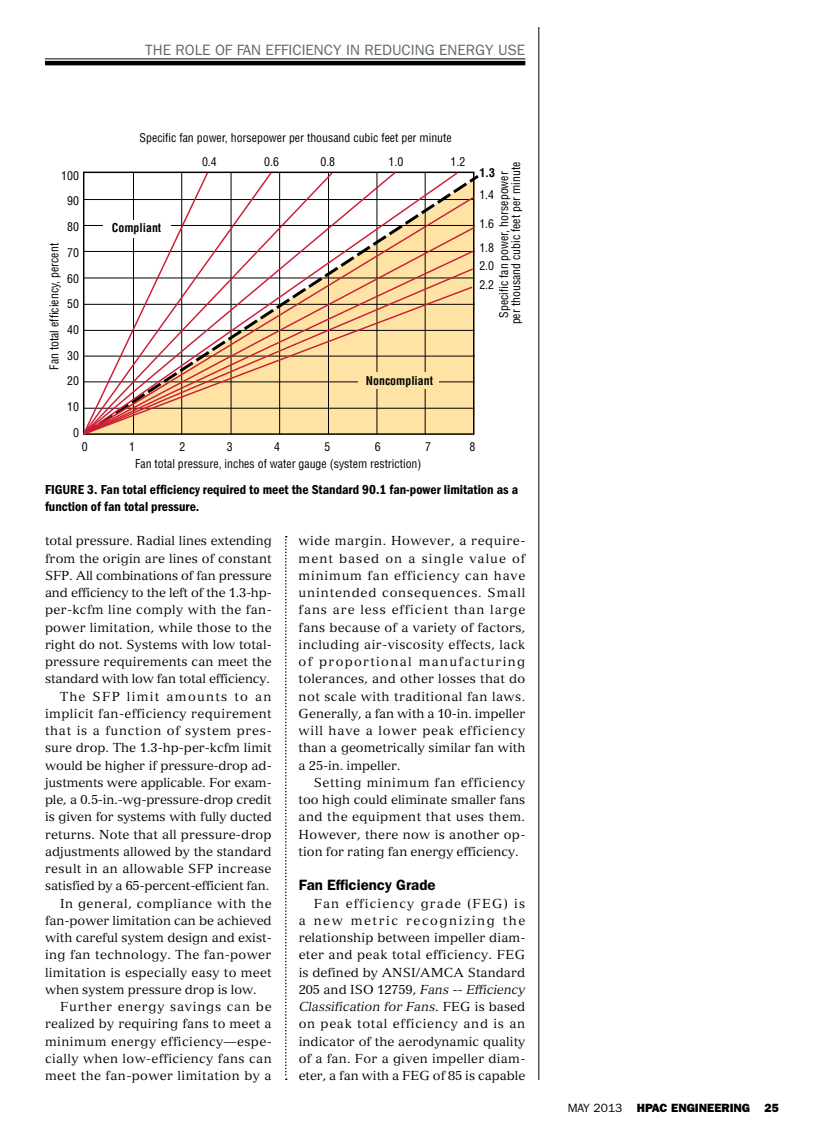
<style>
.page{position:relative;width:824px;height:1134px;background:#fff}
.page>*{position:absolute;margin:0;border:0;box-sizing:border-box;transform-origin:0 0}
.t1{font:15px "ITC Franklin Gothic Std";color:#5d6967}
.t2{font:600 15px "ITC Franklin Gothic Std";color:#000}
.t3{font:13.5px/17.2px "ITC Franklin Gothic Std Dm Cd";color:#000}
.t4{font:12.75px/17.2px "Versailles LT Std";letter-spacing:.005em;color:#000;text-align:justify}
.t5{font:12.75px "Versailles LT Std";letter-spacing:.03em;color:#000}
.t6{font:12.75px "Versailles LT Std";letter-spacing:.025em;color:#000}
.t7{font:12.75px "Versailles LT Std";letter-spacing:.035em;color:#000}
.t8{font:12.75px "Versailles LT Std";letter-spacing:.055em;color:#000}
.t9{font:12.75px "Versailles LT Std";letter-spacing:.045em;color:#000}
.t10{font:12.75px "Versailles LT Std";letter-spacing:.065em;color:#000}
.t11{font:12.75px "Versailles LT Std";letter-spacing:.1em;color:#000}
.t12{font:12px "ITC Franklin Gothic Std Hvy";color:#000}
.t13{font:condensed 11.85px/25.8px "Helvetica LT Std";color:#000}
.t14{font:700 condensed 11.85px "Helvetica LT Std";color:#000}
.s1{font-style:italic}
.s2{font-family:"ITC Franklin Gothic Std"}
</style>
<div class="page">
<hr style="left:538px;top:27px;width:1px;height:1053px;background:#000">
<svg style="left:285px;top:536px;width:2px;height:544px"></svg>
<hr style="left:45px;top:58px;width:480px;height:1px;background:#000">
<hr style="left:45px;top:61px;width:480px;height:4px;background:#000">
<svg style="left:83px;top:171px;width:376px;height:24px"></svg>
<svg style="left:83px;top:195px;width:392px;height:31px"></svg>
<svg style="left:83px;top:226px;width:392px;height:209px"></svg>
<svg style="left:83px;top:249px;width:391px;height:18px"></svg>
<svg style="left:83px;top:267px;width:391px;height:18px"></svg>
<svg style="left:83px;top:285px;width:391px;height:151px;fill:#ffe3a5"></svg>
<div style="left:358px;top:372px;width:81px;height:17px;background:#ffe3a5"></div>
<div style="left:103px;top:220px;width:67px;height:17px;background:#fff"></div>
<p class="t1" style="left:145px;top:42px;width:381px">THE ROLE OF FAN EFFICIENCY IN REDUCING ENERGY USE</p>
<p class="t13" style="left:61px;top:162px;width:19px;text-align:right">100<br>90<br>80<br>70<br>60<br>50<br>40<br>30<br>20<br>10<br>0</p>
<p class="t13" style="left:41px;top:370px;width:128px;rotate:-90deg">Fan total efficiency, percent</p>
<p class="t13" style="left:140px;top:125px;width:313px">Specific fan power, horsepower per thousand cubic feet per minute</p>
<p class="t14" style="left:112px;top:220px;width:51px">Compliant</p>
<p class="t13" style="left:202px;top:149px;width:16px">0.4</p>
<p class="t13" style="left:264px;top:149px;width:16px">0.6</p>
<p class="t13" style="left:320px;top:149px;width:16px">0.8</p>
<p class="t13" style="left:388px;top:149px;width:16px">1.0</p>
<p class="t13" style="left:450px;top:149px;width:16px">1.2</p>
<p class="t13" style="left:498px;top:324px;width:164px;line-height:11.9px;text-align:center;rotate:-90deg">Specific fan power, horsepower per thousand cubic feet per minute</p>
<p class="t14" style="left:479px;top:165px;width:17px">1.3</p>
<p class="t13" style="left:479px;top:181px;width:16px">1.4</p>
<p class="t13" style="left:479px;top:212px;width:16px;line-height:23.7px">1.6<br>1.8</p>
<p class="t13" style="left:479px;top:256px;width:16px;line-height:19.2px">2.0<br>2.2</p>
<p class="t14" style="left:366px;top:373px;width:69px">Noncompliant</p>
<p class="t13" style="left:82px;top:433px;width:7px">0</p>
<p class="t13" style="left:129px;top:433px;width:7px">1</p>
<p class="t13" style="left:179px;top:433px;width:7px">2</p>
<p class="t13" style="left:227px;top:433px;width:7px">3</p>
<p class="t13" style="left:274px;top:433px;width:7px">4</p>
<p class="t13" style="left:324px;top:433px;width:7px">5</p>
<p class="t13" style="left:375px;top:433px;width:7px">6</p>
<p class="t13" style="left:425px;top:433px;width:7px">7</p>
<p class="t13" style="left:469px;top:433px;width:7px">8</p>
<p class="t13" style="left:135px;top:451px;width:288px">Fan total pressure, inches of water gauge (system restriction)</p>
<p class="t3" style="left:45px;top:480px;width:474px">FIGURE 3. Fan total efficiency required to meet the Standard 90.1 fan-power limitation as a function of fan total pressure.</p>
<p class="t4" style="left:45px;top:532px;width:228px">total pressure. Radial lines extending</p>
<p class="t4" style="left:45px;top:549px;width:228px">from the origin are lines of constant</p>
<p class="t4" style="left:45px;top:567px;width:228px">SFP. All combinations of fan pressure</p>
<p class="t4" style="left:45px;top:584px;width:228px">and efficiency to the left of the 1.3-hp-</p>
<p class="t7" style="left:45px;top:602px;width:228px">per-kcfm line comply with the fan-</p>
<p class="t4" style="left:45px;top:618px;width:228px">power limitation, while those to the</p>
<p class="t4" style="left:45px;top:636px;width:228px">right do not. Systems with low total-</p>
<p class="t4" style="left:45px;top:653px;width:228px">pressure requirements can meet the</p>
<p class="t4" style="left:45px;top:670px;width:226px">standard with low fan total efficiency.</p>
<p class="t11" style="left:60px;top:688px;width:213px">The SFP limit amounts to an</p>
<p class="t5" style="left:45px;top:706px;width:228px">implicit fan-efficiency requirement</p>
<p class="t8" style="left:45px;top:723px;width:228px">that is a function of system pres-</p>
<p class="t4" style="left:45px;top:739px;width:228px">sure drop. The 1.3-hp-per-kcfm limit</p>
<p class="t4" style="left:45px;top:756px;width:228px">would be higher if pressure-drop ad-</p>
<p class="t4" style="left:45px;top:774px;width:228px">justments were applicable. For exam-</p>
<p class="t4" style="left:45px;top:791px;width:228px">ple, a 0.5-in.-wg-pressure-drop credit</p>
<p class="t4" style="left:45px;top:808px;width:228px">is given for systems with fully ducted</p>
<p class="t4" style="left:45px;top:825px;width:228px">returns. Note that all pressure-drop</p>
<p class="t4" style="left:45px;top:843px;width:228px">adjustments allowed by the standard</p>
<p class="t6" style="left:45px;top:861px;width:228px">result in an allowable SFP increase</p>
<p class="t4" style="left:45px;top:877px;width:226px">satisfied by a 65-percent-efficient fan.</p>
<p class="t9" style="left:60px;top:895px;width:213px">In general, compliance with the</p>
<p class="t4" style="left:45px;top:912px;width:228px">fan-power limitation can be achieved</p>
<p class="t4" style="left:45px;top:929px;width:228px">with careful system design and exist-</p>
<p class="t5" style="left:45px;top:947px;width:228px">ing fan technology. The fan-power</p>
<p class="t6" style="left:45px;top:964px;width:228px">limitation is especially easy to meet</p>
<p class="t4" style="left:45px;top:981px;width:213px">when system pressure drop is low.</p>
<p class="t10" style="left:60px;top:999px;width:213px">Further energy savings can be</p>
<p class="t4" style="left:45px;top:1015px;width:228px">realized by requiring fans to meet a</p>
<p class="t7" style="left:45px;top:1033px;width:228px">minimum energy efficiency—espe-</p>
<p class="t5" style="left:45px;top:1051px;width:228px">cially when low-efficiency fans can</p>
<p class="t5" style="left:45px;top:1068px;width:228px">meet the fan-power limitation by a</p>
<p class="t4" style="left:298px;top:532px;width:228px">wide margin. However, a require&shy;ment based on a single value of minimum fan efficiency can have unintended consequences. Small fans are less efficient than large fans because of a variety of factors, including air-viscosity effects, lack of proportional manufacturing tolerances, and other losses that do not scale with traditional fan laws.<br>Generally, a fan with a 10-in. impeller will have a lower peak efficiency than a geometrically similar fan with a 25-in. impeller.</p>
<p class="t4" style="left:298px;top:774px;width:228px;text-indent:15px">Setting minimum fan efficiency too high could eliminate smaller fans and the equipment that uses them.<br>However, there now is another op&shy;tion for rating fan energy efficiency.</p>
<p class="t2" style="left:298px;top:876px;width:138px">Fan Efficiency Grade</p>
<p class="t4" style="left:298px;top:894px;width:228px;text-indent:15px">Fan efficiency grade (FEG) is a new metric recognizing the relationship between impeller diam&shy;eter and peak total efficiency. FEG is defined by ANSI/AMCA Standard 205 and ISO 12759, <span class="s1">Fans -- Efficiency Classification for Fans</span>. FEG is based on peak total efficiency and is an indicator of the aerodynamic quality of a fan. For a given impeller diam&shy;eter, a fan with a FEG of 85 is capable</p>
<p class="t13" style="left:206px;top:543px;width:106px">FIGURE 3 (26p8 wide)</p>
<p class="t12" style="left:567px;top:1101px;width:213px"><span class="s2">May 2013</span> HPAC ENGINEERING 25</p>
</div>
